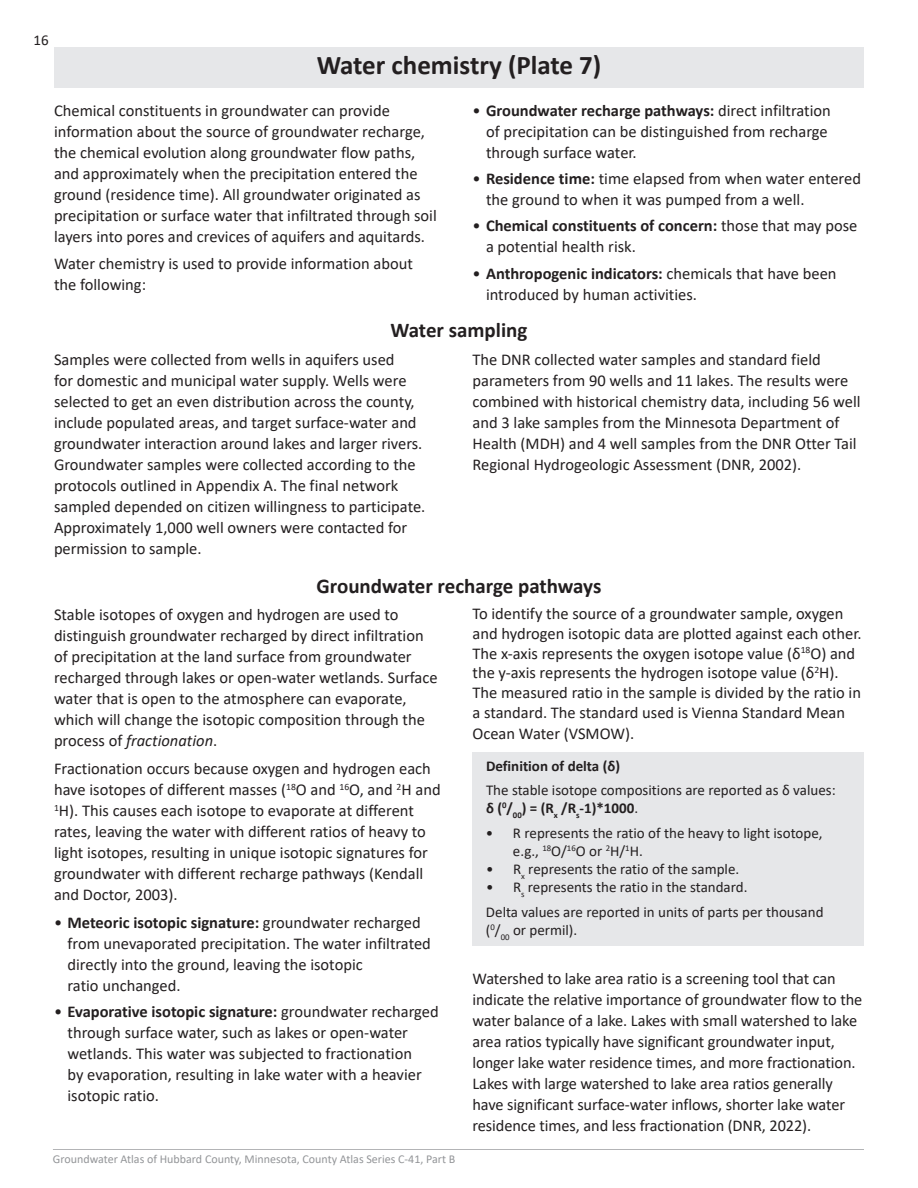
<style>
.page{position:relative;width:918px;height:1188px;background:#fff}
.page>*{position:absolute;margin:0;border:0;box-sizing:border-box;transform-origin:0 0}
.Heading_2{font:700 27px "Calibri";color:#231f20}
.Heading_3{font:700 21px "Calibri";color:#231f20}
.t1{font:16.5px/21px "Calibri";color:#231f20}
.Box_Delta{font:15px/18px "Calibri";color:#231f20}
.Box_Delta-2{font:700 15px "Calibri";color:#231f20}
.t2{font:12px "Calibri";color:#939598}
.s1{font-weight:700}
.s2{font-style:italic}
</style>
<div class="page">
<hr style="left:53px;top:1149px;width:811px;height:1px;background:#939598">
<div style="left:54px;top:47px;width:810px;height:41px;background:#e6e7e9"></div>
<div style="left:472px;top:753px;width:392px;height:28px;background:#e6e7e9"></div>
<div style="left:472px;top:777px;width:392px;height:47px;background:#e6e7e9"></div>
<div style="left:472px;top:820px;width:392px;height:47px;background:#e6e7e9"></div>
<div style="left:472px;top:856px;width:392px;height:29px;background:#e6e7e9"></div>
<div style="left:472px;top:874px;width:392px;height:29px;background:#e6e7e9"></div>
<div style="left:472px;top:899px;width:392px;height:46px;background:#e6e7e9"></div>
<p class="Box_Delta" style="left:33px;top:30px;width:17px">16</p>
<h2 class="Heading_2" style="left:317px;top:46px;width:286px">Water chemistry (Plate 7)</h2>
<p class="t1" style="left:54px;top:99px;width:384px">Chemical constituents in groundwater can provide information about the source of groundwater recharge, the chemical evolution along groundwater flow paths, and approximately when the precipitation entered the ground (residence time). All groundwater originated as precipitation or surface water that infiltrated through soil layers into pores and crevices of aquifers and aquitards.</p>
<p class="t1" style="left:54px;top:253px;width:360px">Water chemistry is used to provide information about the following:</p>
<p class="t1" style="left:486px;top:99px;width:346px;text-indent:-13px">• <span class="s1">Groundwater recharge pathways:</span> direct infiltration of precipitation can be distinguished from recharge through surface water.</p>
<p class="t1" style="left:486px;top:168px;width:377px;text-indent:-13px">• <span class="s1">Residence time:</span> time elapsed from when water entered the ground to when it was pumped from a well.</p>
<p class="t1" style="left:486px;top:215px;width:373px;text-indent:-13px">• <span class="s1">Chemical constituents of concern:</span> those that may pose a potential health risk.</p>
<p class="t1" style="left:486px;top:262px;width:352px;text-indent:-13px">• <span class="s1">Anthropogenic indicators:</span> chemicals that have been introduced by human activities.</p>
<h3 class="Heading_3" style="left:391px;top:315px;width:138px">Water sampling</h3>
<p class="t1" style="left:54px;top:348px;width:373px">Samples were collected from wells in aquifers used<br>for domestic and municipal water supply. Wells were selected to get an even distribution across the county, include populated areas, and target surface-water and groundwater interaction around lakes and larger rivers.<br>Groundwater samples were collected according to the protocols outlined in Appendix A. The final network sampled depended on citizen willingness to participate.<br>Approximately 1,000 well owners were contacted for permission to sample.</p>
<p class="t1" style="left:473px;top:348px;width:390px">The DNR collected water samples and standard field parameters from 90 wells and 11 lakes. The results were combined with historical chemistry data, including 56 well and 3 lake samples from the Minnesota Department of Health (MDH) and 4 well samples from the DNR Otter Tail Regional Hydrogeologic Assessment (DNR, 2002).</p>
<h3 class="Heading_3" style="left:316px;top:571px;width:287px">Groundwater recharge pathways</h3>
<p class="t1" style="left:54px;top:604px;width:385px">Stable isotopes of oxygen and hydrogen are used to distinguish groundwater recharged by direct infiltration of precipitation at the land surface from groundwater recharged through lakes or open-water wetlands. Surface water that is open to the atmosphere can evaporate, which will change the isotopic composition through the process of <span class="s2">fractionation</span>.</p>
<p class="t1" style="left:54px;top:758px;width:388px">Fractionation occurs because oxygen and hydrogen each have isotopes of different masses (<sup>18</sup>O and <sup>16</sup>O, and <sup>2</sup>H and <sup>1</sup>H). This causes each isotope to evaporate at different rates, leaving the water with different ratios of heavy to light isotopes, resulting in unique isotopic signatures for groundwater with different recharge pathways (Kendall and Doctor, 2003).</p>
<p class="t1" style="left:68px;top:911px;width:365px;text-indent:-13px">• <span class="s1">Meteoric isotopic signature:</span> groundwater recharged from unevaporated precipitation. The water infiltrated directly into the ground, leaving the isotopic<br>ratio unchanged.</p>
<p class="t1" style="left:68px;top:1001px;width:373px;text-indent:-13px">• <span class="s1">Evaporative isotopic signature:</span> groundwater recharged through surface water, such as lakes or open-water wetlands. This water was subjected to fractionation<br>by evaporation, resulting in lake water with a heavier isotopic ratio.</p>
<p class="t1" style="left:472px;top:603px;width:391px;line-height:20px">To identify the source of a groundwater sample, oxygen and hydrogen isotopic data are plotted against each other.<br>The x-axis represents the oxygen isotope value (δ<sup>18</sup>O) and the y-axis represents the hydrogen isotope value (δ<sup>2</sup>H).<br>The measured ratio in the sample is divided by the ratio in a standard. The standard used is Vienna Standard Mean Ocean Water (VSMOW).</p>
<p class="Box_Delta-2" style="left:486px;top:755px;width:136px">Definition of delta (δ)</p>
<p class="Box_Delta" style="left:486px;top:781px;width:351px">The stable isotope compositions are reported as δ values: <span class="s1">δ (</span><sup>0</sup><span class="s1">/</span><sub>00</sub><span class="s1">) = (R</span><sub>x</sub> <span class="s1">/R</span><sub>s</sub><span class="s1">-1)*1000</span>.</p>
<p class="Box_Delta" style="left:513px;top:824px;width:311px;text-indent:-27px">• R represents the ratio of the heavy to light isotope, e.g., <sup>18</sup>O/<sup>16</sup>O or <sup>2</sup>H/<sup>1</sup>H.</p>
<p class="Box_Delta" style="left:486px;top:860px;width:255px">• R<sub>x</sub> represents the ratio of the sample.</p>
<p class="Box_Delta" style="left:486px;top:878px;width:263px">• R<sub>s</sub> represents the ratio in the standard.</p>
<p class="Box_Delta" style="left:486px;top:902px;width:339px">Delta values are reported in units of parts per thousand (<sup>0</sup>/<sub>00</sub> or permil).</p>
<p class="t1" style="left:473px;top:967px;width:391px">Watershed to lake area ratio is a screening tool that can indicate the relative importance of groundwater flow to the water balance of a lake. Lakes with small watershed to lake area ratios typically have significant groundwater input, longer lake water residence times, and more fractionation.<br>Lakes with large watershed to lake area ratios generally have significant surface-water inflows, shorter lake water residence times, and less fractionation (DNR, 2022).</p>
<p class="t2" style="left:53px;top:1151px;width:404px">Groundwater Atlas of Hubbard County, Minnesota, County Atlas Series C-41, Part B</p>
</div>
